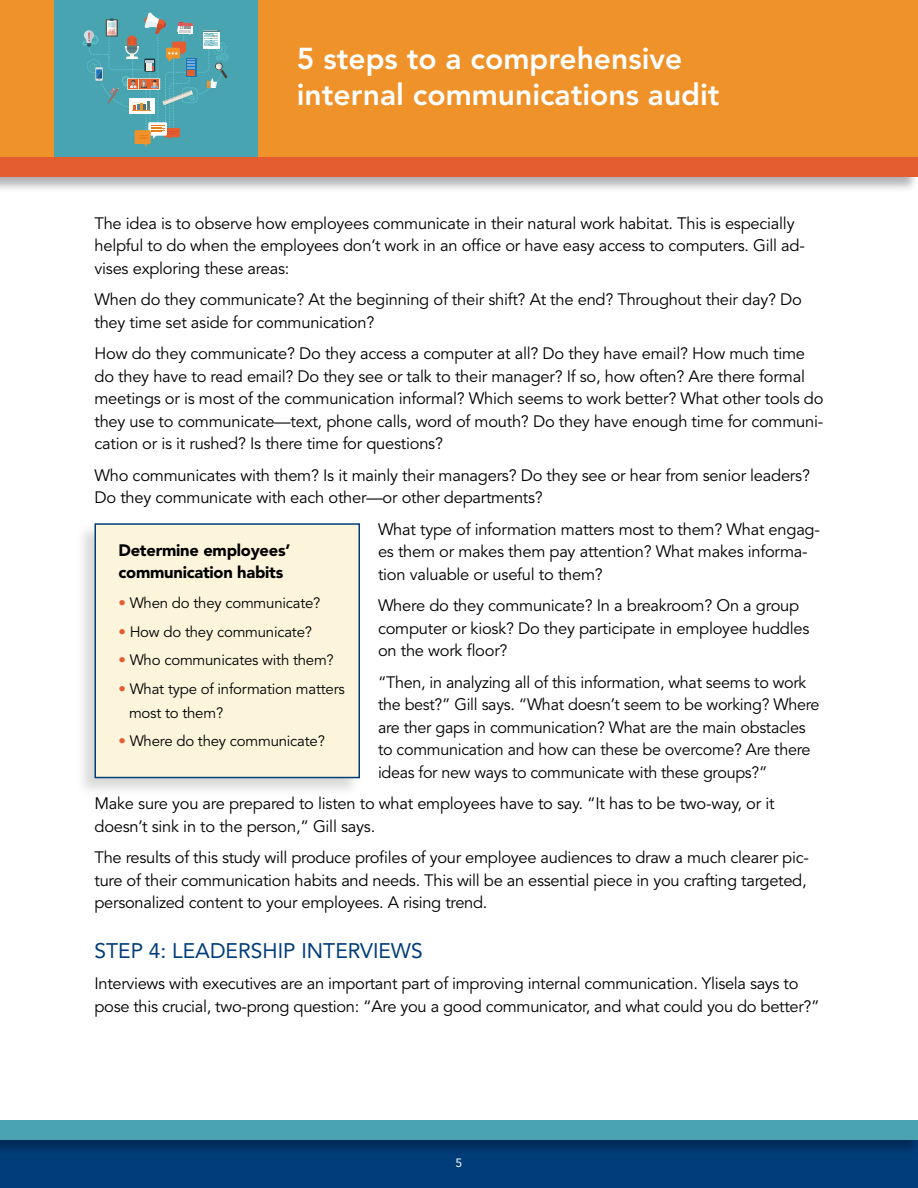
<style>
.page{position:relative;width:918px;height:1188px;background:#fff}
.page>*{position:absolute;margin:0;border:0;box-sizing:border-box;transform-origin:0 0}
.t1{font:800 30px/36px "Avenir";color:#fff}
.t2{font:21px "Avenir";color:#003d79}
.t3{font:16.5px/22.5px "Avenir";letter-spacing:-.015em;color:#000}
.t4{font:900 16.5px/22.5px "Avenir";letter-spacing:-.015em;color:#000}
.t5{font:15px/24px "Avenir";letter-spacing:-.015em;color:#000}
.t6{font:12px "Avenir";color:#fff}
.s1{color:#e45d30}
</style>
<div class="page">
<div style="left:0;top:0;width:918px;height:161px;background:#ef922a"></div>
<div style="left:54px;top:0;width:204px;height:158px;background:#49a4b1"></div>
<svg style="left:82px;top:12px;width:147px;height:135px"></svg>
<div style="left:0;top:1139px;width:918px;height:49px;background:#003d79"></div>
<div style="left:0;top:1120px;width:918px;height:36px;background:#000;opacity:.3"></div>
<div style="left:0;top:1120px;width:918px;height:20px;background:#4aa3b1"></div>
<div style="left:0;top:157px;width:918px;height:36px;background:#000;opacity:.3"></div>
<div style="left:0;top:158px;width:918px;height:19px;background:#e45d30"></div>
<div style="left:75px;top:522px;width:286px;height:276px;background:#000;opacity:.15"></div>
<div style="left:95px;top:524px;width:264px;height:254px;background:#fcf5dc"></div>
<div style="left:94px;top:523px;width:266px;height:255px;border:2px solid #003d79"></div>
<h1 class="t1" style="left:297px;top:41px;width:424px">5 steps to a comprehensive internal communications audit</h1>
<p class="t3" style="left:94px;top:212px;width:712px">The idea is to observe how employees communicate in their natural work habitat. This is especially helpful to do when the employees don’t work in an office or have easy access to computers. Gill ad&shy;vises exploring these areas:</p>
<p class="t3" style="left:94px;top:289px;width:709px">When do they communicate? At the beginning of their shift? At the end? Throughout their day? Do they time set aside for communication?</p>
<p class="t3" style="left:94px;top:343px;width:731px">How do they communicate? Do they access a computer at all? Do they have email? How much time do they have to read email? Do they see or talk to their manager? If so, how often? Are there formal meetings or is most of the communication informal? Which seems to work better? What other tools do they use to communicate—text, phone calls, word of mouth? Do they have enough time for communi&shy;cation or is it rushed? Is there time for questions?</p>
<p class="t3" style="left:94px;top:464px;width:717px">Who communicates with them? Is it mainly their managers? Do they see or hear from senior leaders?<br>Do they communicate with each other—or other departments?</p>
<p class="t3" style="left:378px;top:518px;width:443px">What type of information matters most to them? What engag&shy;es them or makes them pay attention? What makes informa&shy;tion valuable or useful to them?</p>
<p class="t3" style="left:378px;top:595px;width:433px">Where do they communicate? In a breakroom? On a group computer or kiosk? Do they participate in employee huddles on the work floor?</p>
<p class="t3" style="left:378px;top:671px;width:443px">“Then, in analyzing all of this information, what seems to work the best?” Gill says. “What doesn’t seem to be working? Where are ther gaps in communication? What are the main obstacles to communication and how can these be overcome? Are there ideas for new ways to communicate with these groups?”</p>
<p class="t3" style="left:94px;top:793px;width:682px">Make sure you are prepared to listen to what employees have to say. “It has to be two-way, or it doesn’t sink in to the person,” Gill says.</p>
<p class="t3" style="left:94px;top:847px;width:716px">The results of this study will produce profiles of your employee audiences to draw a much clearer pic&shy;ture of their communication habits and needs. This will be an essential piece in you crafting targeted, personalized content to your employees. A rising trend.</p>
<p class="t2" style="left:94px;top:938px;width:330px">STEP 4: LEADERSHIP INTERVIEWS</p>
<p class="t3" style="left:94px;top:973px;width:727px">Interviews with executives are an important part of improving internal communication. Ylisela says to pose this crucial, two-prong question: “Are you a good communicator, and what could you do better?”</p>
<p class="t4" style="left:118px;top:539px;width:173px">Determine employees’ communication habits</p>
<p class="t5" style="left:118px;top:592px;width:203px"><span class="s1">•</span> When do they communicate?</p>
<p class="t5" style="left:118px;top:620px;width:195px"><span class="s1">•</span> How do they communicate?</p>
<p class="t5" style="left:118px;top:649px;width:217px"><span class="s1">•</span> Who communicates with them?</p>
<p class="t5" style="left:129px;top:677px;width:217px;text-indent:-10px"><span class="s1">•</span> What type of information matters most to them?</p>
<p class="t5" style="left:118px;top:730px;width:208px"><span class="s1">•</span> Where do they communicate?</p>
<p class="t6" style="left:456px;top:1156px;width:8px">5</p>
</div>
